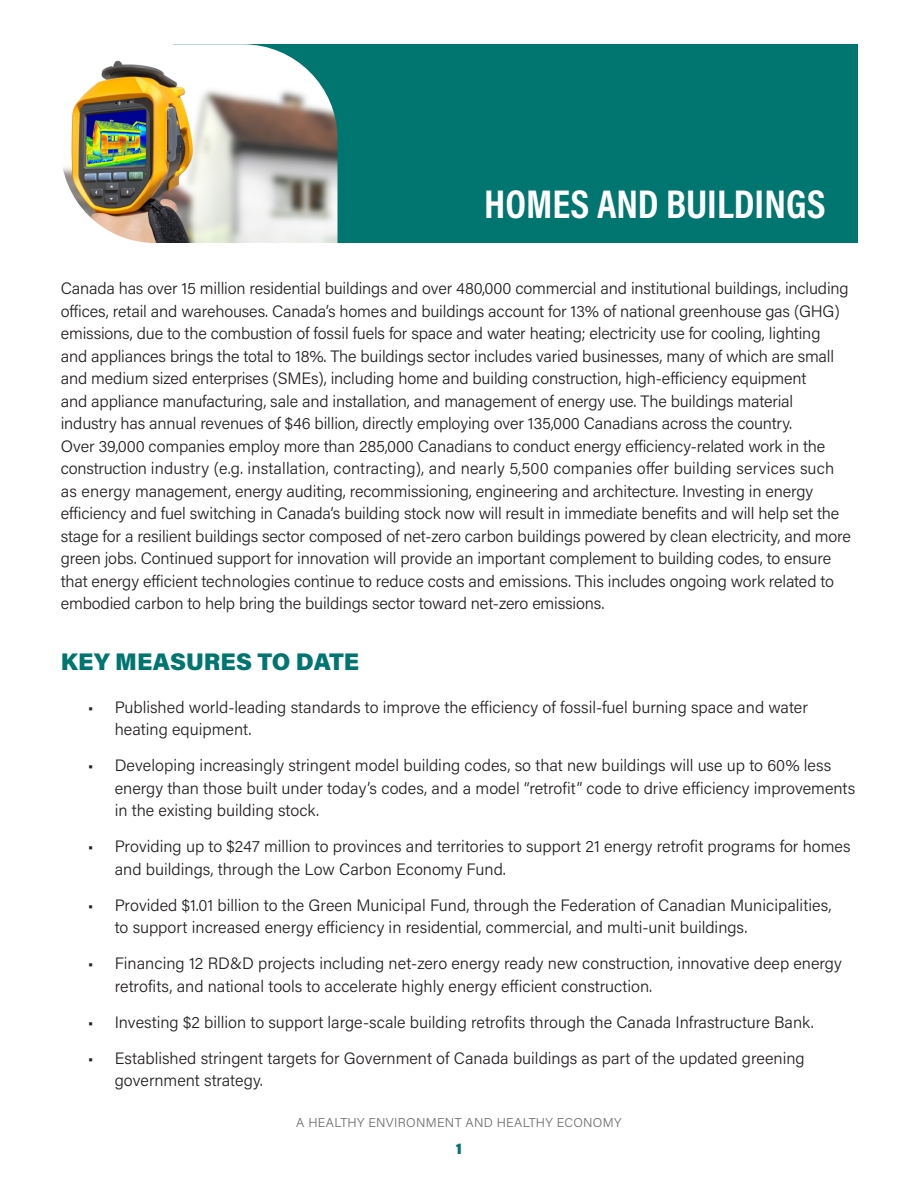
<style>
.page{position:relative;width:918px;height:1188px;background:#fff}
.page>*{position:absolute;margin:0;border:0;box-sizing:border-box;transform-origin:0 0}
.Annex_H1{font:700 40.5px "Acumin Pro Cond";color:#fff}
.Annex_H2__Measures{font:900 24px "Acumin Pro";color:#01756f}
.Body_text{font:300 16.5px/22.5px "Acumin Pro";letter-spacing:-.005em;color:#231f20}
.t1{font:900 15px "Acumin Pro";color:#01756f}
.t2{font:300 12.75px "Acumin Pro";letter-spacing:.02em;color:#6c6d70}
</style>
<div class="page">
<div style="left:173px;top:44px;width:684px;height:199px;background:#01756f"></div>
<img style="left:63px;top:44px;width:275px;height:199px">
<p class="Annex_H1" style="left:484px;top:177px;width:343px">HOMES AND BUILDINGS</p>
<p class="Body_text" style="left:61px;top:276px;width:792px">Canada has over 15 million residential buildings and over 480,000 commercial and institutional buildings, including offices, retail and warehouses. Canada’s homes and buildings account for 13% of national greenhouse gas (GHG) emissions, due to the combustion of fossil fuels for space and water heating; electricity use for cooling, lighting and appliances brings the total to 18%. The buildings sector includes varied businesses, many of which are small and medium sized enterprises (SMEs), including home and building construction, high-efficiency equipment<br>and appliance manufacturing, sale and installation, and management of energy use. The buildings material industry has annual revenues of $46 billion, directly employing over 135,000 Canadians across the country.<br>Over 39,000 companies employ more than 285,000 Canadians to conduct energy efficiency-related work in the construction industry (e.g. installation, contracting), and nearly 5,500 companies offer building services such as energy management, energy auditing, recommissioning, engineering and architecture. Investing in energy efficiency and fuel switching in Canada’s building stock now will result in immediate benefits and will help set the stage for a resilient buildings sector composed of net-zero carbon buildings powered by clean electricity, and more green jobs. Continued support for innovation will provide an important complement to building codes, to ensure that energy efficient technologies continue to reduce costs and emissions. This includes ongoing work related to embodied carbon to help bring the buildings sector toward net-zero emissions.</p>
<p class="Annex_H2__Measures" style="left:61px;top:644px;width:300px">KEY MEASURES TO DATE</p>
<p class="Body_text" style="left:115px;top:695px;width:695px;text-indent:-27px">• Published world-leading standards to improve the efficiency of fossil-fuel burning space and water heating equipment.</p>
<p class="Body_text" style="left:115px;top:753px;width:742px;text-indent:-27px">• Developing increasingly stringent model building codes, so that new buildings will use up to 60% less energy than those built under today’s codes, and a model “retrofit” code to drive efficiency improvements in the existing building stock.</p>
<p class="Body_text" style="left:115px;top:834px;width:738px;text-indent:-27px">• Providing up to $247 million to provinces and territories to support 21 energy retrofit programs for homes and buildings, through the Low Carbon Economy Fund.</p>
<p class="Body_text" style="left:115px;top:893px;width:718px;text-indent:-27px">• Provided $1.01 billion to the Green Municipal Fund, through the Federation of Canadian Municipalities, to support increased energy efficiency in residential, commercial, and multi-unit buildings.</p>
<p class="Body_text" style="left:115px;top:951px;width:729px;text-indent:-27px">• Financing 12 RD&amp;D projects including net-zero energy ready new construction, innovative deep energy retrofits, and national tools to accelerate highly energy efficient construction.</p>
<p class="Body_text" style="left:88px;top:1010px;width:728px">• Investing $2 billion to support large-scale building retrofits through the Canada Infrastructure Bank.</p>
<p class="Body_text" style="left:115px;top:1046px;width:692px;text-indent:-27px">• Established stringent targets for Government of Canada buildings as part of the updated greening government strategy.</p>
<p class="t2" style="left:296px;top:1114px;width:327px">A HEALTHY ENVIRONMENT AND HEALTHY ECONOMY</p>
<p class="t1" style="left:456px;top:1138px;width:8px">1</p>
</div>
